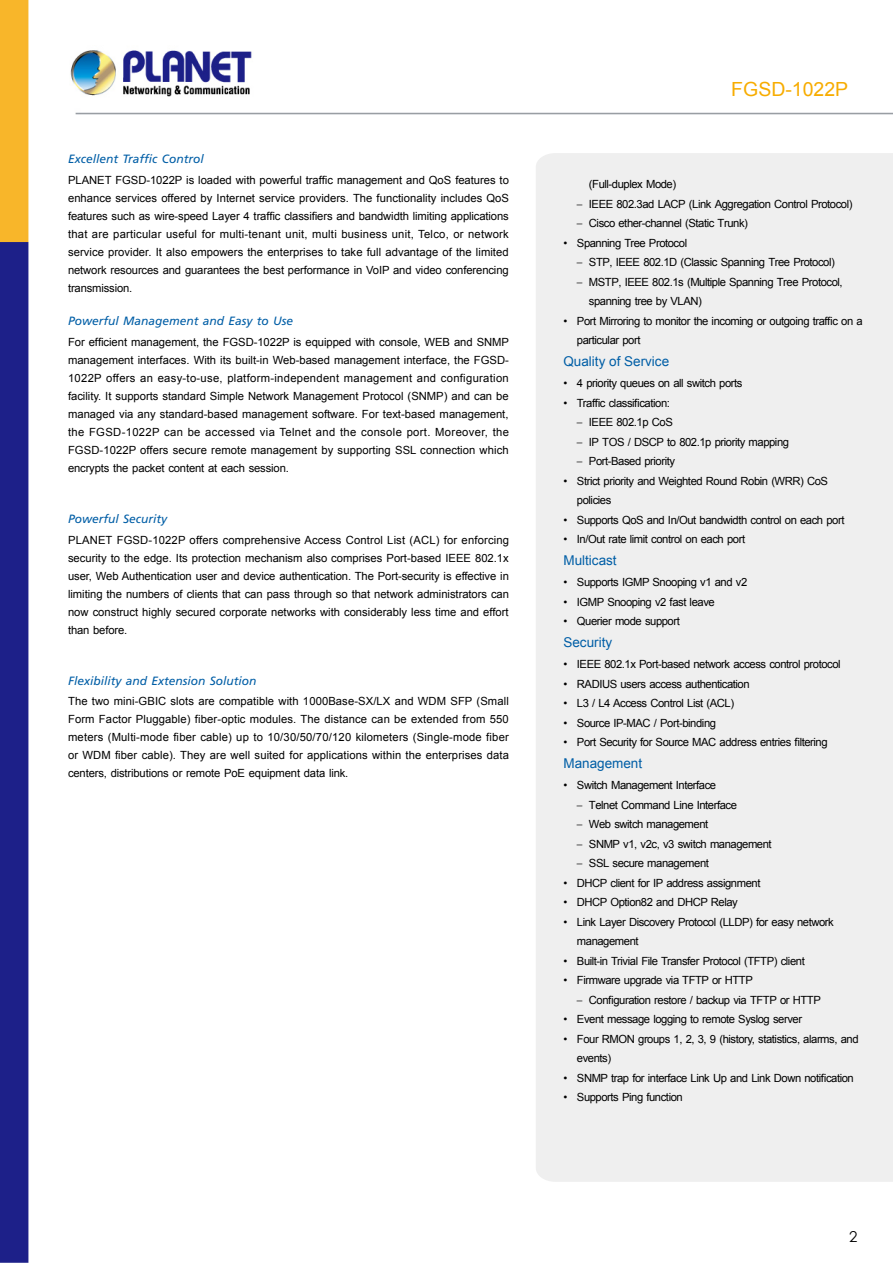
<style>
.page{position:relative;width:893px;height:1263px;background:#fff}
.page>*{position:absolute;margin:0;border:0;box-sizing:border-box;transform-origin:0 0}
.t1{font:19.5px "Arial";color:#f7ac00}
.t2{font:15px "Century Gothic";color:#000}
.t3{font:13.5px "Arial";color:#005ea6}
.t4{font:italic 12px "Frutiger";color:#005ea6}
.t5{font:11.25px/18px "Arial";letter-spacing:-.04em;color:#000}
.s1{font-family:"Frutiger";font-weight:300}
</style>
<div class="page">
<img style="left:0;top:0;width:893px;height:1263px">
<div style="left:536px;top:153px;width:357px;height:1029px;background:#efefef"></div>
<p class="t4" style="left:68px;top:152px;width:137px">Excellent Traffic Control</p>
<p class="t5" style="left:68px;top:171px;width:442px;text-align:justify">PLANET FGSD-1022P is loaded with powerful traffic management and QoS features to enhance services offered by Internet service providers. The functionality includes QoS features such as wire-speed Layer 4 traffic classifiers and bandwidth limiting applications that are particular useful for multi-tenant unit, multi business unit, Telco, or network service provider. It also empowers the enterprises to take full advantage of the limited network resources and guarantees the best performance in VoIP and video conferencing transmission.</p>
<p class="t4" style="left:68px;top:314px;width:227px">Powerful Management and Easy to Use</p>
<p class="t5" style="left:68px;top:333px;width:442px;text-align:justify">For efficient management, the FGSD-1022P is equipped with console, WEB and SNMP management interfaces. With its built-in Web-based management interface, the FGSD-1022P offers an easy-to-use, platform-independent management and configuration facility. It supports standard Simple Network Management Protocol (SNMP) and can be managed via any standard-based management software. For text-based management, the FGSD-1022P can be accessed via Telnet and the console port. Moreover, the FGSD-1022P offers secure remote management by supporting SSL connection which encrypts the packet content at each session.</p>
<p class="t4" style="left:68px;top:512px;width:101px">Powerful Security</p>
<p class="t5" style="left:68px;top:531px;width:443px;text-align:justify">PLANET FGSD-1022P offers comprehensive Access Control List (ACL) for enforcing security to the edge. Its protection mechanism also comprises Port-based IEEE 802.1x user, Web Authentication user and device authentication. The Port-security is effective in limiting the numbers of clients that can pass through so that network administrators can now construct highly secured corporate networks with considerably less time and effort than before.</p>
<p class="t4" style="left:68px;top:674px;width:190px">Flexibility and Extension Solution</p>
<p class="t5" style="left:68px;top:693px;width:442px;text-align:justify">The two mini-GBIC slots are compatible with 1000Base-SX/LX and WDM SFP (Small Form Factor Pluggable) fiber-optic modules. The distance can be extended from 550 meters (Multi-mode fiber cable) up to 10/30/50/70/120 kilometers (Single-mode fiber or WDM fiber cable). They are well suited for applications within the enterprises data centers, distributions or remote PoE equipment data link.</p>
<h1 class="t1" style="left:731px;top:77px;width:119px">FGSD-1022P</h1>
<p class="t5" style="left:589px;top:175px;width:89px">(Full-duplex Mode)</p>
<p class="t5" style="left:577px;top:195px;width:277px"><span class="s1">–</span> IEEE 802.3ad LACP (Link Aggregation Control Protocol)</p>
<p class="t5" style="left:577px;top:214px;width:173px"><span class="s1">–</span> Cisco ether-channel (Static Trunk)</p>
<p class="t5" style="left:563px;top:234px;width:125px">• Spanning Tree Protocol</p>
<p class="t5" style="left:577px;top:253px;width:259px"><span class="s1">–</span> STP, IEEE 802.1D (Classic Spanning Tree Protocol)</p>
<p class="t5" style="left:589px;top:272px;width:255px;line-height:19.5px;text-indent:-12px"><span class="s1">–</span> MSTP, IEEE 802.1s (Multiple Spanning Tree Protocol, spanning tree by VLAN)</p>
<p class="t5" style="left:577px;top:311px;width:287px;line-height:19.5px;text-indent:-14px">• Port Mirroring to monitor the incoming or outgoing traffic on a particular port</p>
<p class="t3" style="left:563px;top:352px;width:107px">Quality of Service</p>
<p class="t5" style="left:563px;top:374px;width:181px">• 4 priority queues on all switch ports</p>
<p class="t5" style="left:563px;top:394px;width:108px">• Traffic classification:</p>
<p class="t5" style="left:577px;top:413px;width:97px"><span class="s1">–</span> IEEE 802.1p CoS</p>
<p class="t5" style="left:577px;top:433px;width:214px"><span class="s1">–</span> IP TOS / DSCP to 802.1p priority mapping</p>
<p class="t5" style="left:577px;top:452px;width:100px"><span class="s1">–</span> Port-Based priority</p>
<p class="t5" style="left:577px;top:471px;width:253px;line-height:19.5px;text-indent:-14px">• Strict priority and Weighted Round Robin (WRR) CoS policies</p>
<p class="t5" style="left:563px;top:511px;width:283px">• Supports QoS and In/Out bandwidth control on each port</p>
<p class="t5" style="left:563px;top:530px;width:183px">• In/Out rate limit control on each port</p>
<p class="t3" style="left:563px;top:551px;width:55px">Multicast</p>
<p class="t5" style="left:563px;top:573px;width:185px">• Supports IGMP Snooping v1 and v2</p>
<p class="t5" style="left:563px;top:593px;width:153px">• IGMP Snooping v2 fast leave</p>
<p class="t5" style="left:563px;top:612px;width:118px">• Querier mode support</p>
<p class="t3" style="left:563px;top:633px;width:50px">Security</p>
<p class="t5" style="left:563px;top:655px;width:279px">• IEEE 802.1x Port-based network access control protocol</p>
<p class="t5" style="left:563px;top:675px;width:188px">• RADIUS users access authentication</p>
<p class="t5" style="left:563px;top:694px;width:172px">• L3 / L4 Access Control List (ACL)</p>
<p class="t5" style="left:563px;top:714px;width:154px">• Source IP-MAC / Port-binding</p>
<p class="t5" style="left:563px;top:733px;width:266px">• Port Security for Source MAC address entries filtering</p>
<p class="t3" style="left:563px;top:754px;width:80px">Management</p>
<p class="t5" style="left:563px;top:776px;width:154px">• Switch Management Interface</p>
<p class="t5" style="left:577px;top:796px;width:162px"><span class="s1">–</span> Telnet Command Line Interface</p>
<p class="t5" style="left:577px;top:815px;width:133px"><span class="s1">–</span> Web switch management</p>
<p class="t5" style="left:577px;top:835px;width:196px"><span class="s1">–</span> SNMP v1, v2c, v3 switch management</p>
<p class="t5" style="left:577px;top:854px;width:134px"><span class="s1">–</span> SSL secure management</p>
<p class="t5" style="left:563px;top:874px;width:199px">• DHCP client for IP address assignment</p>
<p class="t5" style="left:563px;top:893px;width:176px">• DHCP Option82 and DHCP Relay</p>
<p class="t5" style="left:577px;top:912px;width:258px;line-height:19.5px;text-indent:-14px">• Link Layer Discovery Protocol (LLDP) for easy network management</p>
<p class="t5" style="left:563px;top:952px;width:243px">• Built-in Trivial File Transfer Protocol (TFTP) client</p>
<p class="t5" style="left:563px;top:971px;width:191px">• Firmware upgrade via TFTP or HTTP</p>
<p class="t5" style="left:577px;top:991px;width:245px"><span class="s1">–</span> Configuration restore / backup via TFTP or HTTP</p>
<p class="t5" style="left:563px;top:1010px;width:240px">• Event message logging to remote Syslog server</p>
<p class="t5" style="left:577px;top:1029px;width:283px;line-height:19.5px;text-indent:-14px">• Four RMON groups 1, 2, 3, 9 (history, statistics, alarms, and events)</p>
<p class="t5" style="left:563px;top:1069px;width:292px">• SNMP trap for interface Link Up and Link Down notification</p>
<p class="t5" style="left:563px;top:1088px;width:121px">• Supports Ping function</p>
<h2 class="t2" style="left:849px;top:1227px;width:10px">2</h2>
</div>
